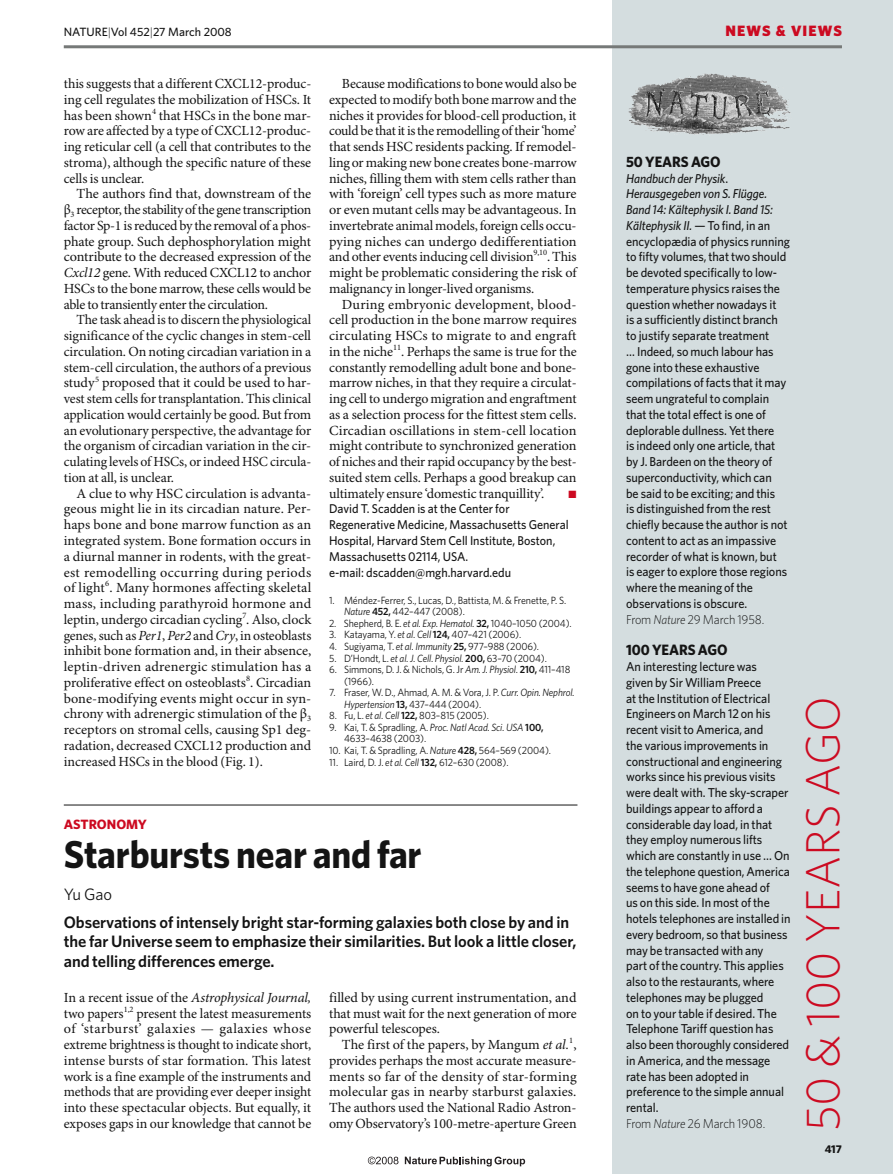
<style>
.page{position:relative;width:893px;height:1174px;background:#fff}
.page>*{position:absolute;margin:0;border:0;box-sizing:border-box;transform-origin:0 0}
.t1{font:300 48px "Whitney";letter-spacing:-.005em;color:#cc0a21}
.t2{font:700 39px "Whitney";letter-spacing:-.005em;color:#141414;scale:.95 1}
.t3{font:600 16.5px/19.5px "Whitney";letter-spacing:-.005em;color:#141414}
.t4{font:16.5px "Whitney";color:#141414}
.t5{font:700 15px "Whitney";letter-spacing:-.005em;color:#141414;scale:.95 1}
.t6{font:900 15px "Whitney";letter-spacing:.075em;color:#cc0a21}
.t7{font:13.95px/15.8px "Minion Pro";letter-spacing:-.01em;color:#141414;text-align:justify}
.t8{font:700 13.5px "Whitney";color:#cc0a21}
.t9{font:500 12.9px/15.8px "Whitney";letter-spacing:-.005em;color:#141414;scale:.95 1}
.t10{font:500 12.75px/15.8px "Whitney";color:#141414;scale:.95 1}
.t11{font:500 12px "Whitney";color:#141414}
.t12{font:700 11.25px "Whitney";color:#141414}
.t13{font:10.5px/11.6px "Whitney";letter-spacing:-.01em;color:#141414;scale:.95 1}
.t14{font:10.5px "Zapf Dingbats";color:#cc0a21}
.s1{font-weight:300}
.s2{font-style:italic}
.s3{font-weight:600}
.s4{font-weight:300;font-style:italic}
</style>
<div class="page">
<div style="left:612px;top:0;width:281px;height:1174px;background:#d4dddf"></div>
<img style="left:717px;top:74px;width:73px;height:45px">
<hr style="left:64px;top:804px;width:513px;height:1px;background:#141414">
<hr style="left:64px;top:45px;width:778px;height:3px;background:#767978">
<svg style="left:405px;top:1156px;width:120px;height:10px"></svg>
<svg style="left:368px;top:1156px;width:30px;height:8px"></svg>
<p class="t11" style="left:64px;top:27px;width:169px">NATURE<span class="s1">|</span>Vol 452<span class="s1">|</span>27 March 2008</p>
<p class="t6" style="left:725px;top:25px;width:118px">NEWS &amp; VIEWS</p>
<p class="t7" style="left:64px;top:77px;width:249px">this suggests that a different CXCL12-produc&shy;ing cell regulates the mobilization of HSCs. It has been shown<sup>4</sup> that HSCs in the bone mar&shy;row are affected by a type of CXCL12-produc&shy;ing reticular cell (a cell that contributes to the stroma), although the specific nature of these cells is unclear.</p>
<p class="t7" style="left:64px;top:187px;width:249px;text-indent:13px">The authors find that, downstream of the β<sub>3</sub> receptor, the stability of the gene transcription factor Sp-1 is reduced by the removal of a phos&shy;phate group. Such dephosphorylation might contribute to the decreased expression of the <span class="s2">Cxcl12</span> gene. With reduced CXCL12 to anchor HSCs to the bone marrow, these cells would be able to transiently enter the circulation.</p>
<p class="t7" style="left:64px;top:313px;width:249px;text-indent:13px">The task ahead is to discern the physiological significance of the cyclic changes in stem-cell circulation. On noting circadian variation in a stem-cell circulation, the authors of a previous study<sup>5</sup> proposed that it could be used to har&shy;vest stem cells for transplantation. This clinical application would certainly be good. But from an evolutionary perspective, the advantage for the organism of circadian variation in the cir&shy;culating levels of HSCs, or indeed HSC circula&shy;tion at all, is unclear.</p>
<p class="t7" style="left:64px;top:486px;width:249px;text-indent:13px">A clue to why HSC circulation is advanta&shy;geous might lie in its circadian nature. Per&shy;haps bone and bone marrow function as an integrated system. Bone formation occurs in a diurnal manner in rodents, with the great&shy;est remodelling occurring during periods of light<sup>6</sup>. Many hormones affecting skeletal mass, including parathyroid hormone and leptin, undergo circadian cycling<sup>7</sup>. Also, clock genes, such as <span class="s2">Per1</span>, <span class="s2">Per2</span> and <span class="s2">Cry</span>, in osteoblasts inhibit bone formation and, in their absence, leptin-driven adrenergic stimulation has a proliferative effect on osteoblasts<sup>8</sup>. Circadian bone-modifying events might occur in syn&shy;chrony with adrenergic stimulation of the β<sub>3 </sub>receptors on stromal cells, causing Sp1 deg&shy;radation, decreased CXCL12 production and increased HSCs in the blood (Fig. 1).</p>
<p class="t7" style="left:329px;top:77px;width:249px;text-indent:13px">Because modifications to bone would also be expected to modify both bone marrow and the niches it provides for blood-cell production, it could be that it is the remodelling of their ‘home’ that sends HSC residents packing. If remodel&shy;ling or making new bone creates bone-marrow niches, filling them with stem cells rather than with ‘foreign’ cell types such as more mature or even mutant cells may be advantageous. In invertebrate animal models, foreign cells occu&shy;pying niches can undergo dedifferentiation and other events inducing cell division<sup>9,10</sup>. This might be problematic considering the risk of malignancy in longer-lived organisms.</p>
<p class="t7" style="left:329px;top:297px;width:249px;text-indent:13px">During embryonic development, blood&shy;cell production in the bone marrow requires circulating HSCs to migrate to and engraft in the niche<sup>11</sup>. Perhaps the same is true for the constantly remodelling adult bone and bone&shy;marrow niches, in that they require a circulat&shy;ing cell to undergo migration and engraftment as a selection process for the fittest stem cells.<br>Circadian oscillations in stem-cell location might contribute to synchronized generation of niches and their rapid occupancy by the best&shy;suited stem cells. Perhaps a good breakup can ultimately ensure ‘domestic tranquillity’.</p>
<p class="t14" style="left:569px;top:489px;width:9px">■</p>
<p class="t10" style="left:329px;top:502px;width:254px">David T. Scadden is at the Center for Regenerative Medicine, Massachusetts General Hospital, Harvard Stem Cell Institute, Boston, Massachusetts 02114, USA.<br>e-mail: dscadden@mgh.harvard.edu</p>
<p class="t13" style="left:344px;top:595px;width:235px;text-indent:-15px">1. Méndez-Ferrer, S., Lucas, D., Battista, M. &amp; Frenette, P. S.<br><span class="s2">Nature</span> <span class="s3">452,</span> 442–447 (2008).</p>
<p class="t13" style="left:329px;top:618px;width:257px">2. Shepherd, B. E. <span class="s2">et al. Exp. Hematol.</span> <span class="s3">32,</span> 1040–1050 (2004).</p>
<p class="t13" style="left:329px;top:630px;width:204px">3. Katayama, Y. <span class="s2">et al. Cell</span> <span class="s3">124,</span> 407–421 (2006).</p>
<p class="t13" style="left:329px;top:641px;width:222px">4. Sugiyama, T. <span class="s2">et al. Immunity</span> <span class="s3">25,</span> 977–988 (2006).</p>
<p class="t13" style="left:329px;top:653px;width:231px">5. D’Hondt, L. <span class="s2">et al. J. Cell. Physiol.</span> <span class="s3">200,</span> 63–70 (2004).</p>
<p class="t13" style="left:344px;top:664px;width:240px;text-indent:-15px">6. Simmons, D. J. &amp; Nichols, G. Jr <span class="s2">Am. J. Physiol.</span> <span class="s3">210,</span> 411–418 (1966).</p>
<p class="t13" style="left:344px;top:687px;width:244px;text-indent:-15px">7. Fraser, W. D., Ahmad, A. M. &amp; Vora, J. P. <span class="s2">Curr. Opin. Nephrol.<br>Hypertension</span> <span class="s3">13,</span> 437–444 (2004).</p>
<p class="t13" style="left:329px;top:710px;width:170px">8. Fu, L. <span class="s2">et al. Cell</span> <span class="s3">122,</span> 803–815 (2005).</p>
<p class="t13" style="left:344px;top:722px;width:212px;text-indent:-15px">9. Kai, T. &amp; Spradling, A. <span class="s2">Proc. Natl Acad. Sci. USA</span> <span class="s3">100,<br></span>4633–4638 (2003).</p>
<p class="t13" style="left:329px;top:745px;width:235px">10. Kai, T. &amp; Spradling, A. <span class="s2">Nature</span> <span class="s3">428,</span> 564–569 (2004).</p>
<p class="t13" style="left:329px;top:757px;width:190px">11. Laird, D. J. <span class="s2">et al. Cell</span> <span class="s3">132,</span> 612–630 (2008).</p>
<p class="t8" style="left:64px;top:819px;width:85px">ASTRONOMY</p>
<h2 class="t2" style="left:64px;top:839px;width:378px">Starbursts near and far</h2>
<p class="t4" style="left:64px;top:888px;width:50px">Yu Gao</p>
<p class="t3" style="left:64px;top:913px;width:514px">Observations of intensely bright star-forming galaxies both close by and in the far Universe seem to emphasize their similarities. But look a little closer, and telling differences emerge.</p>
<p class="t7" style="left:64px;top:990px;width:249px">In a recent issue of the <span class="s2">Astrophysical Journal, </span>two papers<sup>1,2</sup> present the latest measurements of ‘starburst’ galaxies — galaxies whose extreme brightness is thought to indicate short, intense bursts of star formation. This latest work is a fine example of the instruments and methods that are providing ever deeper insight into these spectacular objects. But equally, it exposes gaps in our knowledge that cannot be</p>
<p class="t7" style="left:329px;top:990px;width:249px">filled by using current instrumentation, and that must wait for the next generation of more powerful telescopes.</p>
<p class="t7" style="left:329px;top:1038px;width:249px;text-indent:13px">The first of the papers, by Mangum <span class="s2">et al.</span><sup>1</sup>, provides perhaps the most accurate measure&shy;ments so far of the density of star-forming molecular gas in nearby starburst galaxies.<br>The authors used the National Radio Astron&shy;omy Observatory’s 100-metre-aperture Green</p>
<p class="t5" style="left:626px;top:156px;width:101px">50 YEARS AGO</p>
<p class="t9" style="left:626px;top:171px;width:174px"><span class="s2">Handbuch der Physik</span>.<br><span class="s2">Herausgegeben von S. Flügge.<br>Band 14: Kältephysik I. Band 15:<br>Kältephysik II.</span> — To find, in an encyclopædia of physics running to fifty volumes, that two should be devoted specifically to low&shy;temperature physics raises the question whether nowadays it<br>is a sufficiently distinct branch to justify separate treatment<br>… Indeed, so much labour has gone into these exhaustive compilations of facts that it may seem ungrateful to complain that the total effect is one of deplorable dullness. Yet there<br>is indeed only one article, that by J. Bardeen on the theory of superconductivity, which can<br>be said to be exciting; and this<br>is distinguished from the rest chiefly because the author is not content to act as an impassive recorder of what is known, but<br>is eager to explore those regions where the meaning of the observations is obscure.<br><span class="s1">From</span> <span class="s4">Nature</span> <span class="s1">29 March 1958.</span></p>
<p class="t5" style="left:626px;top:644px;width:108px">100 YEARS AGO</p>
<p class="t9" style="left:626px;top:659px;width:175px">An interesting lecture was<br>given by Sir William Preece<br>at the Institution of Electrical<br>Engineers on March 12 on his recent visit to America, and<br>the various improvements in constructional and engineering works since his previous visits were dealt with. The sky-scraper buildings appear to afford a considerable day load, in that they employ numerous lifts which are constantly in use … On the telephone question, America seems to have gone ahead of<br>us on this side. In most of the hotels telephones are installed in every bedroom, so that business may be transacted with any<br>part of the country. This applies also to the restaurants, where telephones may be plugged<br>on to your table if desired. The<br>Telephone Tariff question has also been thoroughly considered in America, and the message rate has been adopted in preference to the simple annual rental.<br><span class="s1">From</span> <span class="s4">Nature</span> <span class="s1">26 March 1908.</span></p>
<h1 class="t1" style="left:805px;top:1131px;width:437px;rotate:-90deg">50 &amp; 100 YEARS AGO</h1>
<p class="t12" style="left:825px;top:1144px;width:19px">417</p>
</div>
